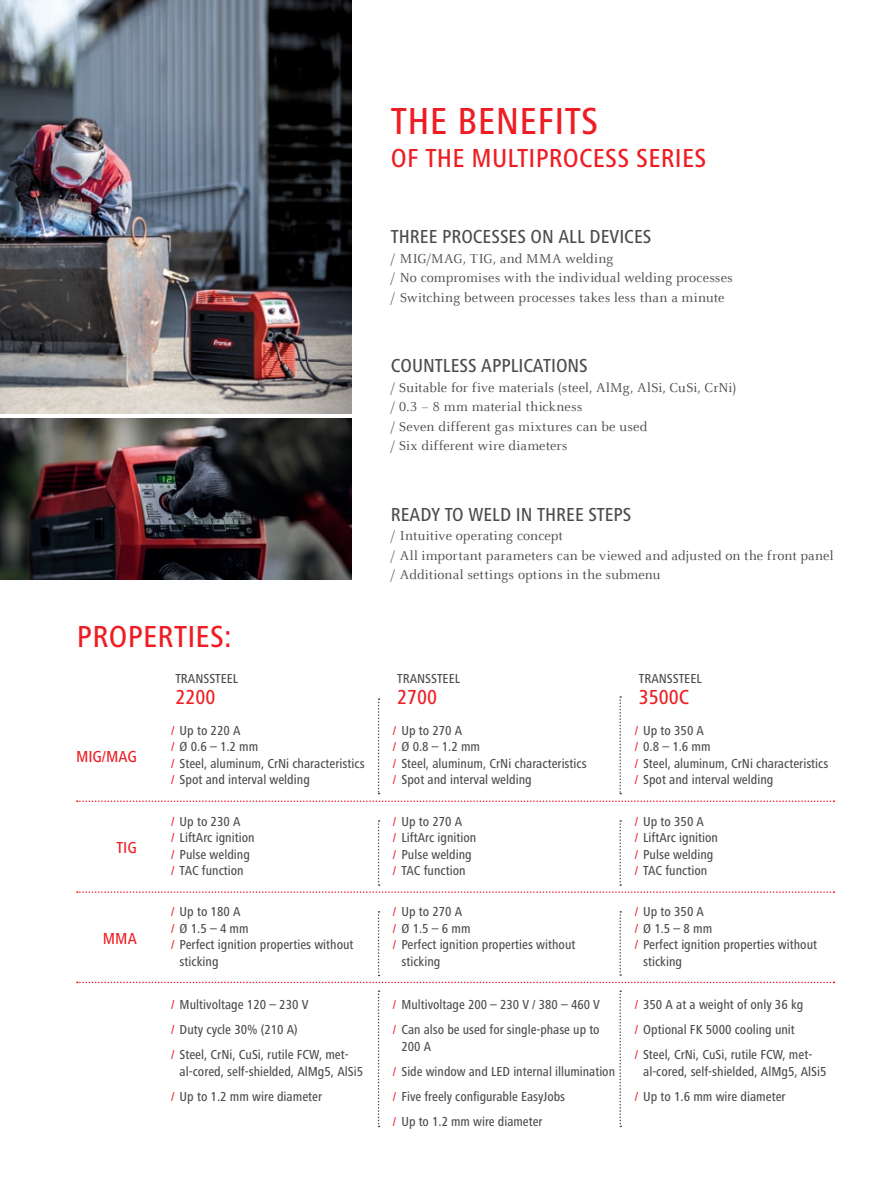
<style>
.page{position:relative;width:893px;height:1191px;background:#fff}
.page>*{position:absolute;margin:0;border:0;box-sizing:border-box;transform-origin:0 0}
.t1{font:500 condensed 39px "Frutiger Next LTW1 G";letter-spacing:.01em;color:#ee1d23}
.t2{font:500 condensed 31.5px "Frutiger Next LTW1 G";letter-spacing:.01em;color:#ee1d23}
.t3{font:500 condensed 27px "Frutiger Next LTW1 G";letter-spacing:.01em;color:#ee1d23}
.t4{font:500 condensed 21px "Frutiger Next LTW1 G";color:#ee1d23}
.t5{font:500 condensed 19.5px "Frutiger Next LTW1 G";color:#4b4c4d}
.t6{font:500 condensed 16.5px "Frutiger Next LTW1 G";color:#ee1d23}
.t7{font:14.25px/19.5px "Celeste Offc Pro";letter-spacing:.01em;color:#4b4c4d}
.t8{font:500 condensed 13.5px/16.5px "Frutiger Next LTW1 G";color:#4b4c4d}
.s1{color:#ee1d23}
</style>
<div class="page">
<img style="left:0;top:0;width:351px;height:413px">
<img style="left:0;top:419px;width:351px;height:160px">
<svg style="left:77px;top:800px;width:757px;height:2px"></svg>
<svg style="left:378px;top:698px;width:2px;height:96px"></svg>
<svg style="left:619px;top:696px;width:2px;height:98px"></svg>
<svg style="left:77px;top:891px;width:757px;height:2px"></svg>
<svg style="left:378px;top:820px;width:2px;height:65px"></svg>
<svg style="left:619px;top:820px;width:2px;height:65px"></svg>
<svg style="left:77px;top:911px;width:757px;height:72px"></svg>
<svg style="left:378px;top:990px;width:2px;height:137px"></svg>
<svg style="left:619px;top:990px;width:2px;height:137px"></svg>
<h1 class="t1" style="left:391px;top:99px;width:209px">THE BENEFITS</h1>
<h3 class="t3" style="left:391px;top:142px;width:317px">OF THE MULTIPROCESS SERIES</h3>
<h3 class="t5" style="left:391px;top:226px;width:19px">Three</h3>
<h3 class="t5" style="left:442px;top:226px;width:11px">processes</h3>
<h3 class="t5" style="left:531px;top:226px;width:69px">onall devices</h3>
<p class="t7" style="left:391px;top:248px;width:344px">/ MIG/MAG, TIG, and MMA welding<br>/ No compromises with the individual welding processes / Switching between processes takes less than a minute</p>
<h3 class="t5" style="left:391px;top:354px;width:199px">COUNTLESS APPLICATIONS</h3>
<p class="t7" style="left:391px;top:377px;width:347px">/ Suitable for five materials (steel, AlMg, AlSi, CuSi, CrNi) / 0.3 – 8 mm material thickness<br>/ Seven different gas mixtures can be used<br>/ Six different wire diameters</p>
<h2 class="t2" style="left:77px;top:618px;width:156px">PROPERTIES:</h2>
<p class="t8" style="left:175px;top:670px;width:64px">TRANSSTEEL</p>
<h3 class="t4" style="left:175px;top:685px;width:41px">2200</h3>
<h3 class="t5" style="left:391px;top:503px;width:242px">READY TO WELD IN THREE STEPS</h3>
<p class="t7" style="left:391px;top:525px;width:444px">/ Intuitive operating concept<br>/ All important parameters can be viewed and adjusted on the front panel / Additional settings options in the submenu</p>
<p class="t8" style="left:397px;top:670px;width:64px">TRANSSTEEL</p>
<h3 class="t4" style="left:397px;top:685px;width:41px">2700</h3>
<p class="t8" style="left:639px;top:670px;width:64px">TRANSSTEEL</p>
<h3 class="t4" style="left:639px;top:685px;width:52px">3500C</h3>
<p class="t6" style="left:76px;top:747px;width:62px">MIG/MAG</p>
<p class="t6" style="left:116px;top:838px;width:22px">TIG</p>
<p class="t6" style="left:103px;top:928px;width:35px">MMA</p>
<p class="t8" style="left:171px;top:722px;width:195px"><span class="s1">/</span> Up to 220 A<br><span class="s1">/</span> Ø 0.6 – 1.2 mm<br><span class="s1">/</span> Steel, aluminum, CrNi characteristics <span class="s1">/</span> Spot and interval welding</p>
<p class="t8" style="left:393px;top:722px;width:195px"><span class="s1">/</span> Up to 270 A<br><span class="s1">/</span> Ø 0.8 – 1.2 mm<br><span class="s1">/</span> Steel, aluminum, CrNi characteristics <span class="s1">/</span> Spot and interval welding</p>
<p class="t8" style="left:635px;top:722px;width:195px"><span class="s1">/</span> Up to 350 A<br><span class="s1">/</span> 0.8 – 1.6 mm<br><span class="s1">/</span> Steel, aluminum, CrNi characteristics <span class="s1">/</span> Spot and interval welding</p>
<p class="t8" style="left:171px;top:813px;width:85px"><span class="s1">/</span> Up to 230 A<br><span class="s1">/</span> LiftArc ignition <span class="s1">/</span> Pulse welding <span class="s1">/</span> TAC function</p>
<p class="t8" style="left:393px;top:813px;width:85px"><span class="s1">/</span> Up to 270 A<br><span class="s1">/</span> LiftArc ignition <span class="s1">/</span> Pulse welding <span class="s1">/</span> TAC function</p>
<p class="t8" style="left:635px;top:813px;width:85px"><span class="s1">/</span> Up to 350 A<br><span class="s1">/</span> LiftArc ignition <span class="s1">/</span> Pulse welding <span class="s1">/</span> TAC function</p>
<p class="t8" style="left:171px;top:903px;width:71px"><span class="s1">/</span> Up to 180 A</p>
<p class="t8" style="left:171px;top:920px;width:79px"><span class="s1">/</span> Ø 1.5 – 4 mm</p>
<p class="t8" style="left:171px;top:936px;width:184px"><span class="s1">/</span> Perfect ignition properties without</p>
<p class="t8" style="left:180px;top:953px;width:40px">sticking</p>
<p class="t8" style="left:635px;top:903px;width:71px"><span class="s1">/</span> Up to 350 A</p>
<p class="t8" style="left:635px;top:920px;width:79px"><span class="s1">/</span> Ø 1.5 – 8 mm</p>
<p class="t8" style="left:635px;top:936px;width:184px"><span class="s1">/</span> Perfect ignition properties without</p>
<p class="t8" style="left:643px;top:953px;width:40px">sticking</p>
<p class="t8" style="left:393px;top:903px;width:71px"><span class="s1">/</span> Up to 270 A</p>
<p class="t8" style="left:393px;top:920px;width:79px"><span class="s1">/</span> Ø 1.5 – 6 mm</p>
<p class="t8" style="left:393px;top:936px;width:184px"><span class="s1">/</span> Perfect ignition properties without</p>
<p class="t8" style="left:401px;top:953px;width:40px">sticking</p>
<p class="t8" style="left:171px;top:992px;width:179px;line-height:25px"><span class="s1">/</span> Multivoltage 120 – 230 V<br><span class="s1">/</span> Duty cycle 30% (210 A)<br><span class="s1">/</span> Steel, CrNi, CuSi, rutile FCW, met-</p>
<p class="t8" style="left:171px;top:1058px;width:193px;line-height:25px;text-indent:9px">al-cored, self-shielded, AlMg5, AlSi5 <span class="s1">/</span> Up to 1.2 mm wire diameter</p>
<p class="t8" style="left:393px;top:992px;width:208px;line-height:25px"><span class="s1">/</span> Multivoltage 200 – 230 V / 380 – 460 V <span class="s1">/</span> Can also be used for single-phase up to</p>
<p class="t8" style="left:393px;top:1033px;width:224px;line-height:25px;text-indent:9px">200 A<br><span class="s1">/</span> Side window and LED internal illumination <span class="s1">/</span> Five freely configurable EasyJobs<br><span class="s1">/</span> Up to 1.2 mm wire diameter</p>
<p class="t8" style="left:635px;top:992px;width:179px;line-height:25px"><span class="s1">/</span> 350 A at a weight of only 36 kg<br><span class="s1">/</span> Optional FK 5000 cooling unit<br><span class="s1">/</span> Steel, CrNi, CuSi, rutile FCW, met-</p>
<p class="t8" style="left:635px;top:1058px;width:193px;line-height:25px;text-indent:9px">al-cored, self-shielded, AlMg5, AlSi5 <span class="s1">/</span> Up to 1.6 mm wire diameter</p>
</div>
